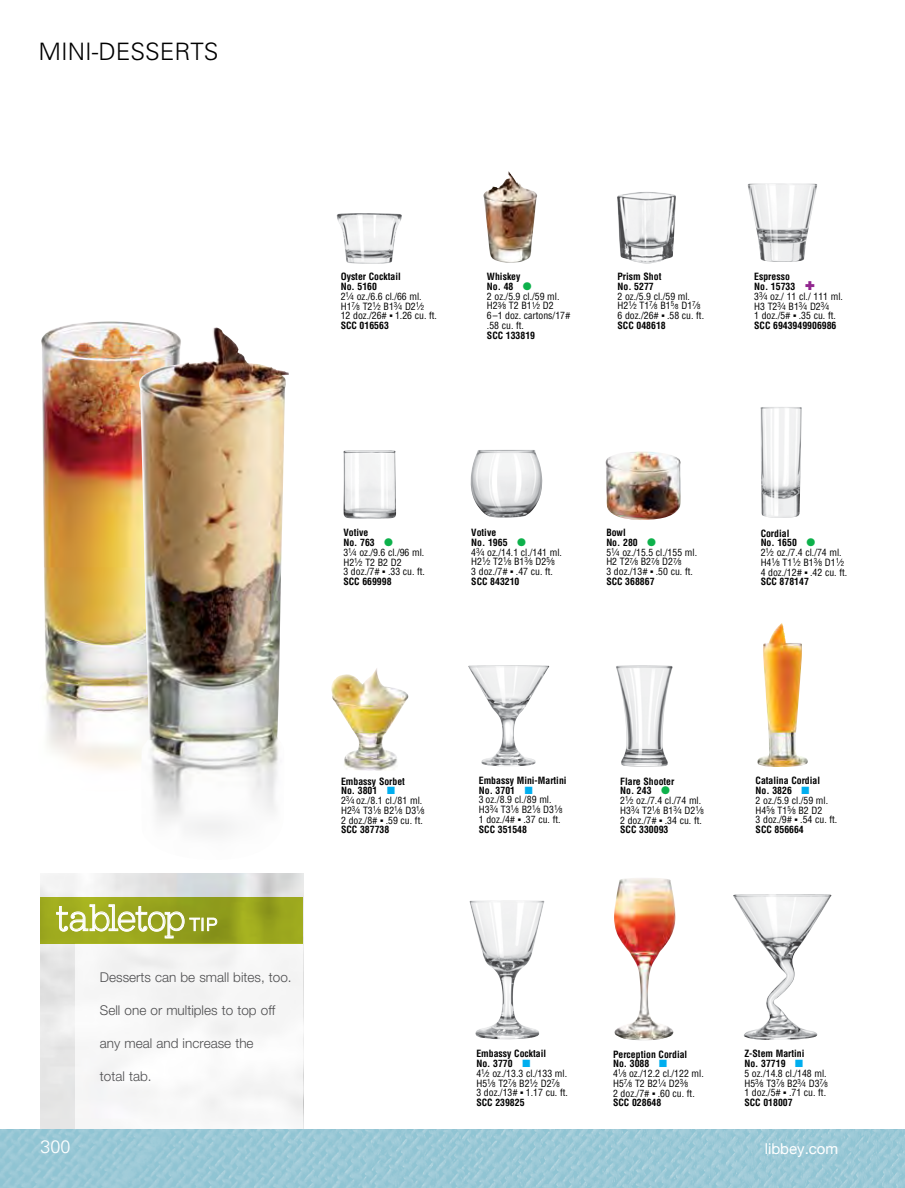
<style>
.page{position:relative;width:905px;height:1188px;background:#fff}
.page>*{position:absolute;margin:0;border:0;box-sizing:border-box;transform-origin:0 0}
.t1{font:35.25px "Esfera NF";letter-spacing:-.035em;color:#fff}
.t2{font:300 24px "Univers";color:#000}
.t3{font:300 18px "Univers";color:#fff}
.t4{font:15px "Helvetica Neue";color:#fff}
.t5{font:300 13.5px "Helvetica Neue";color:#4d4d4f}
.t6{font:9.75px/9.8px "Food Service Roman";color:#000}
.t7{font:9.75px/9.8px "Food Service Symbols";color:#000}
.t8{font:9.75px "Food Service Symbols";color:#0db14b}
.s1{font-size:6.9px}
.s2{font-family:"Helvetica"}
.s3{font-family:"Universal Newswith Comm Pi"}
.s4{color:#0db14b}
.s5{font-family:"Helvetica Neue"}
.s6{font-family:"Helvetica Neue";font-weight:300;font-size:17.55px}
</style>
<div class="page">
<img style="left:41px;top:321px;width:118px;height:448px">
<img style="left:139px;top:327px;width:150px;height:508px">
<img style="left:41px;top:873px;width:262px;height:256px">
<div style="left:75px;top:943px;width:228px;height:245px;background:#f6f6f6"></div>
<svg style="left:40px;top:897px;width:263px;height:46px;background:#99a51d"></svg>
<svg style="left:56px;top:904px;width:162px;height:35px;background:#abb446"></svg>
<img style="left:0;top:1129px;width:904px;height:59px">
<img style="left:336px;top:213px;width:66px;height:51px">
<img style="left:343px;top:450px;width:53px;height:69px">
<img style="left:760px;top:407px;width:42px;height:111px">
<img style="left:757px;top:623px;width:51px;height:144px">
<img style="left:617px;top:192px;width:59px;height:72px">
<img style="left:616px;top:665px;width:56px;height:102px">
<img style="left:331px;top:668px;width:78px;height:102px">
<img style="left:468px;top:665px;width:81px;height:102px">
<img style="left:605px;top:451px;width:76px;height:69px">
<img style="left:747px;top:184px;width:70px;height:78px">
<img style="left:483px;top:172px;width:54px;height:91px">
<img style="left:470px;top:450px;width:73px;height:68px">
<img style="left:614px;top:878px;width:62px;height:163px">
<img style="left:469px;top:901px;width:75px;height:139px">
<img style="left:733px;top:894px;width:99px;height:146px">
<h2 class="t2" style="left:38px;top:37px;width:181px">MINI-DESSERTS</h2>
<p class="t7" style="left:374px;top:272px;width:28px">□▼●</p>
<p class="t6" style="left:341px;top:291px;width:98px">2<sup>1</sup>⁄<span class="s1">4</span> oz./6.6 cl./66 ml.<br>H1<sup>7</sup>⁄<span class="s1">8</span> T2<sup>1</sup>⁄<span class="s1">2</span> B1<sup>3</sup>⁄<span class="s1">4</span> D2<sup>1</sup>⁄<span class="s1">2<br></span>12 doz./26<span class="s2">#</span> <span class="s3">▪</span> 1.26 cu. ft.</p>
<p class="t8" style="left:523px;top:280px;width:10px">•</p>
<p class="t6" style="left:487px;top:291px;width:85px">2 oz./5.9 cl./59 ml.<br>H2<sup>3</sup>⁄<span class="s1">8</span> T2 B1<sup>1</sup>⁄<span class="s1">2</span> D2<br>6–1 doz. cartons/17<span class="s2"># </span>.58 cu. ft.</p>
<p class="t7" style="left:629px;top:272px;width:34px">▲ □▼</p>
<p class="t6" style="left:617px;top:291px;width:88px">2 oz./5.9 cl./59 ml.<br>H2<sup>1</sup>⁄<span class="s1">2</span> T1<sup>7</sup>⁄<span class="s1">8</span> B1<sup>5</sup><span class="s1">⁄8</span> D1<sup>7</sup>⁄<span class="s1">8<br></span>6 doz./26<span class="s2">#</span> <span class="s3">▪</span> .58 cu. ft.</p>
<p class="t7" style="left:759px;top:272px;width:32px">▲ ▲▲□</p>
<p class="t7" style="left:760px;top:282px;width:37px">□ ✓✓</p>
<p class="t6" style="left:754px;top:291px;width:90px">3<sup>3</sup>⁄<span class="s1">4</span> oz./ 11 cl./ 111 ml.<br>H3 T2<sup>3</sup>⁄<span class="s1">4</span> B1<sup>3</sup>⁄<span class="s1">4</span> D2<sup>3</sup>⁄<span class="s1">4<br></span>1 doz./5<span class="s2">#</span> <span class="s3">▪</span> .35 cu. ft.</p>
<p class="t7" style="left:782px;top:321px;width:21px">✔✓ ✔</p>
<p class="t7" style="left:349px;top:528px;width:16px">□▼❖</p>
<p class="t7" style="left:349px;top:538px;width:45px">□ ✓ <span class="s4">•</span></p>
<p class="t6" style="left:343px;top:547px;width:83px">3<sup>1</sup>⁄<span class="s1">4</span> oz./9.6 cl./96 ml.<br>H2<sup>1</sup>⁄<span class="s1">2</span> T2 B2 D2<br>3 doz./7<span class="s2">#</span> <span class="s3">▪</span> .33 cu. ft.</p>
<p class="t7" style="left:476px;top:528px;width:16px">□▼❖ □</p>
<p class="t8" style="left:517px;top:536px;width:10px">•</p>
<p class="t6" style="left:471px;top:547px;width:92px">4<sup>3</sup>⁄<span class="s1">4</span> oz./14.1 cl./141 ml.<br>H2<sup>1</sup>⁄<span class="s1">2</span> T2<sup>1</sup>⁄<span class="s1">8</span> B1<sup>3</sup>⁄<span class="s1">8</span> D2<sup>5</sup>⁄<span class="s1">8<br></span>3 doz./7<span class="s2">#</span> <span class="s3">▪</span> .47 cu. ft.</p>
<p class="t7" style="left:611px;top:528px;width:16px">□ ● □</p>
<p class="t8" style="left:647px;top:537px;width:10px">•</p>
<p class="t6" style="left:606px;top:547px;width:92px">5<sup>1</sup>⁄<span class="s1">4</span> oz./15.5 cl./155 ml.<br>H2 T2<sup>7</sup>⁄<span class="s1">8</span> B2<sup>7</sup>⁄<span class="s1">8</span> D2<sup>7</sup>⁄<span class="s1">8<br></span>3 doz./13<span class="s2">#</span> <span class="s3">▪</span> .50 cu. ft.</p>
<p class="t7" style="left:766px;top:528px;width:25px">□ ● □</p>
<p class="t8" style="left:806px;top:537px;width:10px">•</p>
<p class="t6" style="left:760px;top:547px;width:88px">2<sup>1</sup>⁄<span class="s1">2</span> oz./7.4 cl./74 ml.<br>H4<sup>1</sup>⁄<span class="s1">8</span> T1<sup>1</sup>⁄<span class="s1">2</span> B1<sup>3</sup>⁄<span class="s1">8</span> D1<sup>1</sup>⁄<span class="s1">2<br></span>4 doz./12<span class="s5">#</span> <span class="s3">▪</span> .42 cu. ft.</p>
<h1 class="t1" style="left:55px;top:894px;width:163px">tabletop <span class="s6">TIP</span></h1>
<h3 class="t5" style="left:100px;top:969px;width:193px">Desserts can be small bites, too.</h3>
<h3 class="t5" style="left:100px;top:1002px;width:177px">Sell one or multiples to top off</h3>
<h3 class="t5" style="left:100px;top:1035px;width:155px">any meal and increase the</h3>
<h3 class="t5" style="left:100px;top:1068px;width:53px">total tab.</h3>
<p class="t6" style="left:341px;top:795px;width:85px">2<sup>3</sup>⁄<span class="s1">4</span> oz./8.1 cl./81 ml.<br>H2<sup>3</sup>⁄<span class="s1">4</span> T3<sup>1</sup>⁄<span class="s1">8</span> B2<sup>1</sup>⁄<span class="s1">8</span> D3<sup>1</sup>⁄<span class="s1">8<br></span>2 doz./8<span class="s2">#</span> <span class="s3">▪</span> .59 cu. ft.</p>
<p class="t7" style="left:527px;top:775px;width:38px">■ ▼■</p>
<p class="t6" style="left:479px;top:795px;width:85px">3 oz./8.9 cl./89 ml.<br>H3<sup>3</sup>⁄<span class="s1">4</span> T3<sup>1</sup>⁄<span class="s1">8</span> B2<sup>1</sup>⁄<span class="s1">8</span> D3<sup>1</sup>⁄<span class="s1">8<br></span>1 doz./4<span class="s2">#</span> <span class="s3">▪</span> .37 cu. ft.</p>
<p class="t7" style="left:625px;top:776px;width:4px">●</p>
<p class="t7" style="left:653px;top:776px;width:14px">□□▼</p>
<p class="t7" style="left:626px;top:786px;width:45px">□ ✔✓ <span class="s4">•</span></p>
<p class="t6" style="left:620px;top:795px;width:85px">2<sup>1</sup>⁄<span class="s1">2</span> oz./7.4 cl./74 ml.<br>H3<sup>3</sup>⁄<span class="s1">4</span> T2<sup>1</sup>⁄<span class="s1">8</span> B1<sup>3</sup>⁄<span class="s1">4</span> D2<sup>1</sup>⁄<span class="s1">8<br></span>2 doz./7<span class="s2">#</span> <span class="s3">▪</span> .34 cu. ft.</p>
<p class="t7" style="left:766px;top:776px;width:19px">▼●■</p>
<p class="t6" style="left:755px;top:795px;width:83px">2 oz./5.9 cl./59 ml.<br>H4<sup>5</sup>⁄<span class="s1">8</span> T1<sup>5</sup>⁄<span class="s1">8</span> B2 D2<br>3 doz./9<span class="s2">#</span> <span class="s3">▪</span> .54 cu. ft.</p>
<p class="t7" style="left:519px;top:1049px;width:28px">□▼●</p>
<p class="t6" style="left:476px;top:1068px;width:93px">4<sup>1</sup>⁄<span class="s1">2</span> oz./13.3 cl./133 ml.<br>H5<sup>1</sup>⁄<span class="s1">8</span> T2<sup>7</sup>⁄<span class="s1">8</span> B2<sup>1</sup>⁄<span class="s1">2</span> D2<sup>7</sup>⁄<span class="s1">8<br></span>3 doz./13<span class="s2">#</span> <span class="s3">▪</span> 1.17 cu. ft.</p>
<p class="t6" style="left:744px;top:1068px;width:85px">5 oz./14.8 cl./148 ml.<br>H5<sup>3</sup>⁄<span class="s1">8</span> T3<sup>7</sup>⁄<span class="s1">8</span> B2<sup>3</sup>⁄<span class="s1">4</span> D3<sup>7</sup>⁄<span class="s1">8<br></span>1 doz./5<span class="s2">#</span> <span class="s3">▪</span> .71 cu. ft.</p>
<p class="t7" style="left:640px;top:1049px;width:30px">▼□■ □</p>
<p class="t7" style="left:684px;top:1049px;width:4px">●</p>
<p class="t6" style="left:613px;top:1069px;width:92px">4<sup>1</sup>⁄<span class="s1">8</span> oz./12.2 cl./122 ml.<br>H5<sup>7</sup>⁄<span class="s1">8</span> T2 B2<sup>1</sup>⁄<span class="s1">4</span> D2<sup>3</sup>⁄<span class="s1">8<br></span>2 doz./7<span class="s2">#</span> <span class="s3">▪</span> .60 cu. ft.</p>
<h3 class="t3" style="left:40px;top:1136px;width:32px">300</h3>
<h3 class="t4" style="left:764px;top:1138px;width:75px">libbey.com</h3>
</div>
